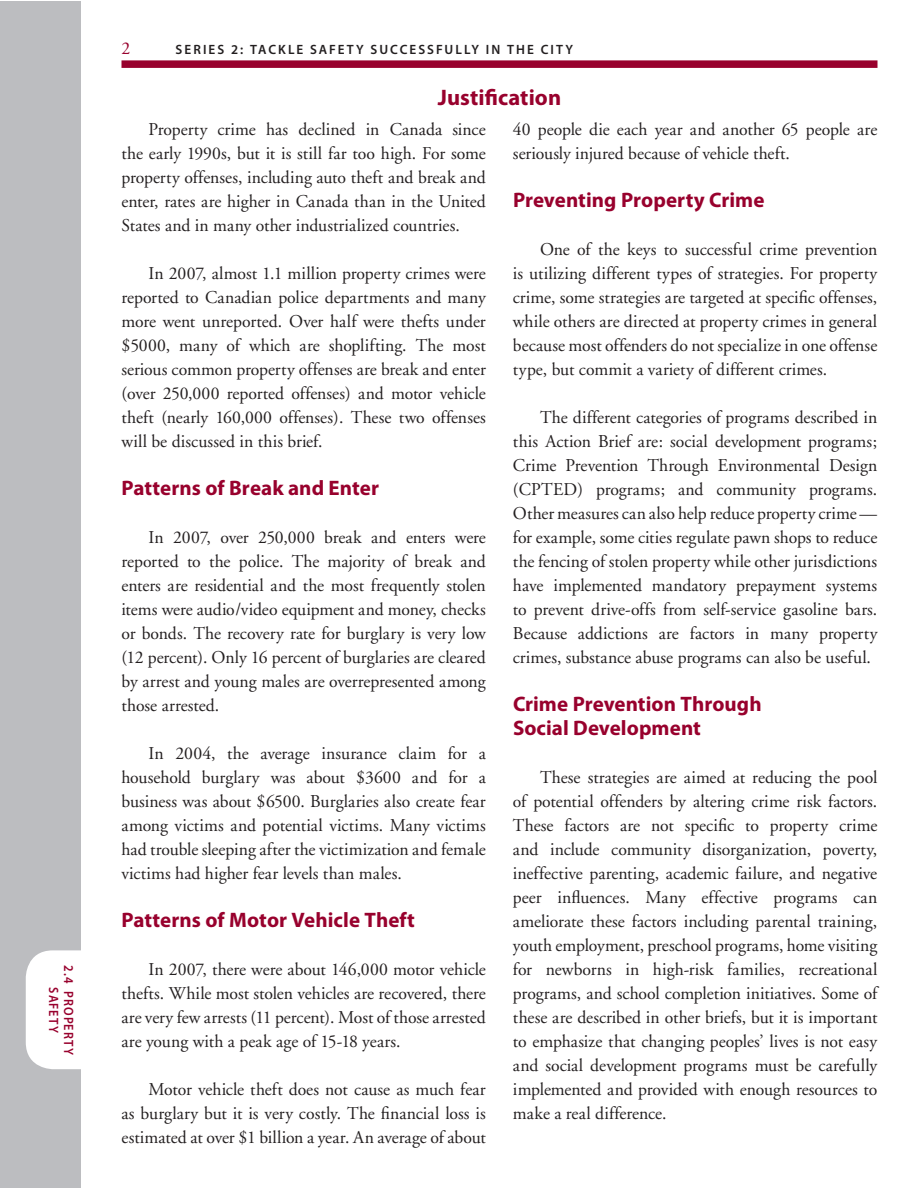
<style>
.page{position:relative;width:918px;height:1188px;background:#fff}
.page>*{position:absolute;margin:0;border:0;box-sizing:border-box;transform-origin:0 0}
.t1{font:700 22.5px "Myriad Pro";letter-spacing:.005em;color:#98012d}
.t2{font:700 21px/24px "Myriad Pro";color:#98012d}
.t3{font:18px/24px "Adobe Garamond";color:#231f20;text-align:justify}
.t4{font:18px "Adobe Garamond";color:#98012d}
.t5{font:600 13.5px "Myriad Pro";letter-spacing:.15em;color:#231f20}
.t6{font:600 13.5px/15px "Myriad Pro";letter-spacing:.08em;color:#98012d;text-align:center;scale:.9 1}
</style>
<div class="page">
<div style="left:0;top:1px;width:918px;height:1187px;background:#bcbdc0"></div>
<div style="left:81px;top:0;width:837px;height:1188px;background:#fff"></div>
<div style="left:26px;top:950px;width:109px;height:119px;background:#fff;border-radius:27px"></div>
<div style="left:122px;top:60px;width:756px;height:8px;background:#98012d"></div>
<p class="t6" style="left:77px;top:965px;width:101px;rotate:90deg">2.4 PROPERTY<br>SAFETY</p>
<p class="t4" style="left:122px;top:38px;width:10px">2</p>
<p class="t5" style="left:176px;top:41px;width:172px">SE RIES 2: TACKLE SAFETY</p>
<p class="t5" style="left:371px;top:41px;width:48px">SUCCESS</p>
<p class="t5" style="left:436px;top:41px;width:81px">FULLY IN THE</p>
<p class="t5" style="left:541px;top:41px;width:25px">CITY</p>
<p class="t1" style="left:438px;top:82px;width:125px">Justification</p>
<p class="t3" style="left:121px;top:117px;width:366px;text-indent:27px">Property crime has declined in Canada since the early 1990s, but it is still far too high. For some property offenses, including auto theft and break and enter, rates are higher in Canada than in the United States and in many other industrialized countries.</p>
<p class="t3" style="left:121px;top:261px;width:366px;text-indent:27px">In 2007, almost 1.1 million property crimes were reported to Canadian police departments and many more went unreported. Over half were thefts under $5000, many of which are shoplifting. The most serious common property offenses are break and enter (over 250,000 reported offenses) and motor vehicle theft (nearly 160,000 offenses). These two offenses will be discussed in this brief.</p>
<p class="t2" style="left:122px;top:475px;width:259px">Patterns of Break and Enter</p>
<p class="t3" style="left:121px;top:525px;width:366px;text-indent:27px">In 2007, over 250,000 break and enters were reported to the police. The majority of break and enters are residential and the most frequently stolen items were audio/video equipment and money, checks or bonds. The recovery rate for burglary is very low (12 percent). Only 16 percent of burglaries are cleared by arrest and young males are overrepresented among those arrested.</p>
<p class="t3" style="left:121px;top:741px;width:366px;text-indent:27px">In 2004, the average insurance claim for a household burglary was about $3600 and for a business was about $6500. Burglaries also create fear among victims and potential victims. Many victims had trouble sleeping after the victimization and female victims had higher fear levels than males.</p>
<p class="t2" style="left:122px;top:907px;width:295px">Patterns of Motor Vehicle Theft</p>
<p class="t3" style="left:121px;top:957px;width:366px;text-indent:27px">In 2007, there were about 146,000 motor vehicle thefts. While most stolen vehicles are recovered, there are very few arrests (11 percent). Most of those arrested are young with a peak age of 15-18 years.</p>
<p class="t3" style="left:121px;top:1077px;width:366px;text-indent:27px">Motor vehicle theft does not cause as much fear as burglary but it is very costly. The financial loss is estimated at over $1 billion a year. An average of about</p>
<p class="t3" style="left:513px;top:117px;width:366px">40 people die each year and another 65 people are seriously injured because of vehicle theft.</p>
<p class="t2" style="left:513px;top:187px;width:253px">Preventing Property Crime</p>
<p class="t3" style="left:513px;top:237px;width:366px;text-indent:27px">One of the keys to successful crime prevention is utilizing different types of strategies. For property crime, some strategies are targeted at specific offenses, while others are directed at property crimes in general because most offenders do not specialize in one offense type, but commit a variety of different crimes.</p>
<p class="t3" style="left:513px;top:405px;width:366px;text-indent:27px">The different categories of programs described in this Action Brief are: social development programs; Crime Prevention Through Environmental Design (CPTED) programs; and community programs.<br>Other measures can also help reduce property crime — for example, some cities regulate pawn shops to reduce the fencing of stolen property while other jurisdictions have implemented mandatory prepayment systems to prevent drive-offs from self-service gasoline bars.<br>Because addictions are factors in many property crimes, substance abuse programs can also be useful.</p>
<p class="t2" style="left:513px;top:691px;width:250px">Crime Prevention Through<br>Social Development</p>
<p class="t3" style="left:513px;top:765px;width:366px;text-indent:27px">These strategies are aimed at reducing the pool of potential offenders by altering crime risk factors.<br>These factors are not specific to property crime and include community disorganization, poverty, ineffective parenting, academic failure, and negative peer influences. Many effective programs can ameliorate these factors including parental training, youth employment, preschool programs, home visiting for newborns in high-risk families, recreational programs, and school completion initiatives. Some of these are described in other briefs, but it is important to emphasize that changing peoples’ lives is not easy and social development programs must be carefully implemented and provided with enough resources to make a real difference.</p>
</div>
